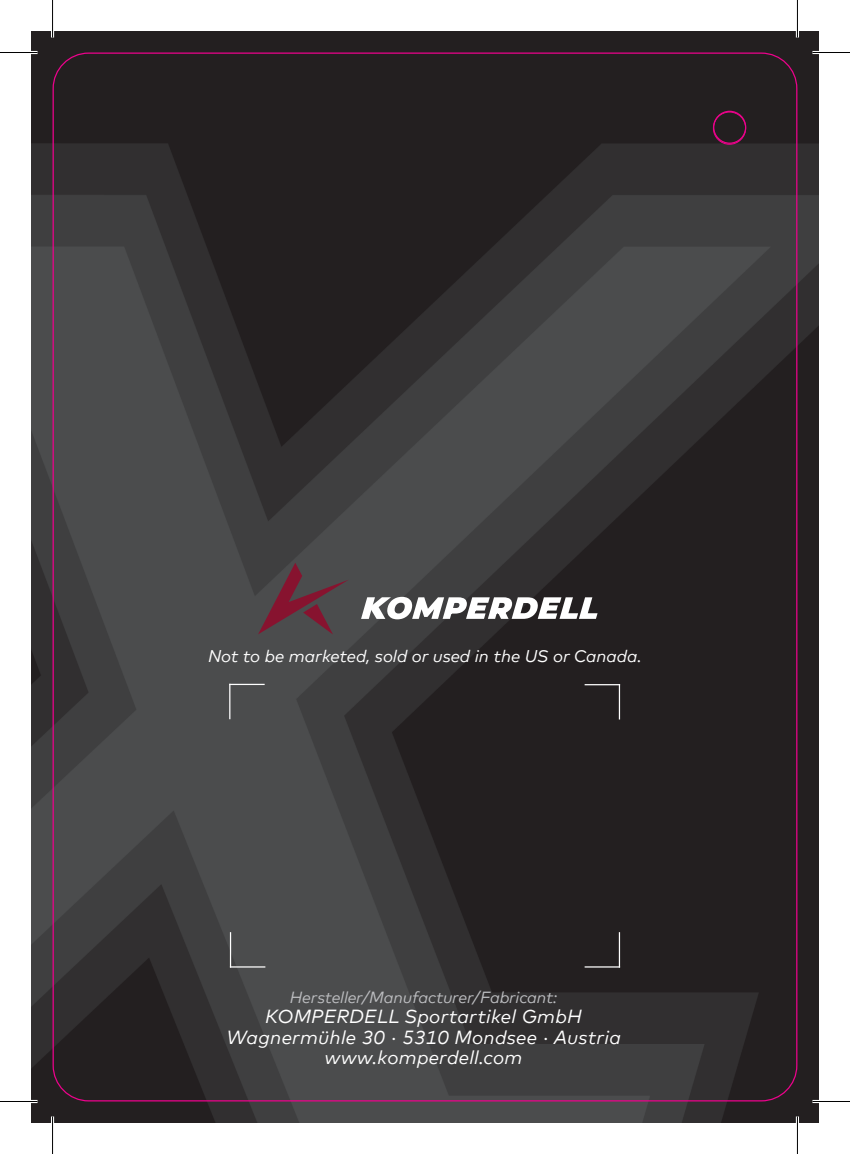
<style>
.page{position:relative;width:850px;height:1154px;background:#fff}
.page>*{position:absolute;margin:0;border:0;box-sizing:border-box;transform-origin:0 0}
.t1{font:italic 19px/20.5px "Mark Offc Pro";letter-spacing:.015em;color:#fff;text-align:center}
.t2{font:italic 17px "Mark Offc Pro";color:#fff}
.t3{font:italic 16.25px "Mark Offc Pro";letter-spacing:-.01em;color:#bcbdc0}
</style>
<div class="page">
<img style="left:31px;top:31px;width:787px;height:1092px">
<div style="left:713px;top:112px;width:32px;height:32px;border:1px solid #ed028c;border-radius:50%"></div>
<div style="left:712px;top:111px;width:33px;height:33px;border:1px solid #ed028c;border-radius:50%"></div>
<svg style="left:258px;top:563px;width:90px;height:71px;background:#583c44"></svg>
<svg style="left:361px;top:597px;width:237px;height:22px"></svg>
<hr style="left:229px;top:684px;width:1px;height:35px;background:#fff">
<hr style="left:229px;top:684px;width:35px;height:1px;background:#fff">
<hr style="left:618px;top:932px;width:1px;height:35px;background:#fff">
<hr style="left:584px;top:966px;width:35px;height:1px;background:#fff">
<hr style="left:584px;top:684px;width:35px;height:1px;background:#fff">
<hr style="left:618px;top:684px;width:1px;height:35px;background:#fff">
<hr style="left:230px;top:966px;width:35px;height:1px;background:#fff">
<hr style="left:230px;top:932px;width:1px;height:35px;background:#fff">
<hr style="left:0;top:51px;width:38px;height:3px;background:#fff">
<hr style="left:812px;top:51px;width:37px;height:3px;background:#fff">
<hr style="left:0;top:1100px;width:38px;height:3px;background:#fff">
<hr style="left:812px;top:1100px;width:37px;height:3px;background:#fff">
<hr style="left:51px;top:0;width:3px;height:38px;background:#fff">
<hr style="left:51px;top:1116px;width:3px;height:38px;background:#fff">
<hr style="left:795px;top:0;width:3px;height:38px;background:#fff">
<hr style="left:795px;top:1116px;width:3px;height:38px;background:#fff">
<hr style="left:0;top:52px;width:38px;height:1px;background:#000">
<hr style="left:812px;top:52px;width:37px;height:1px;background:#000">
<hr style="left:0;top:1101px;width:38px;height:1px;background:#000">
<hr style="left:812px;top:1101px;width:37px;height:1px;background:#000">
<hr style="left:52px;top:0;width:1px;height:38px;background:#000">
<hr style="left:52px;top:1116px;width:1px;height:38px;background:#000">
<hr style="left:796px;top:0;width:1px;height:38px;background:#000">
<hr style="left:796px;top:1116px;width:1px;height:38px;background:#000">
<p class="t2" style="left:208px;top:644px;width:435px">Not to be marketed, sold or used in the US or Canada.</p>
<p class="t3" style="left:290px;top:985px;width:268px">Hersteller/Manufacturer/Fabricant:</p>
<p class="t1" style="left:226px;top:1005px;width:396px">KOMPERDELL Sportartikel GmbH<br>Wagnermühle 30 · 5310 Mondsee · Austria www.komperdell.com</p>
</div>
